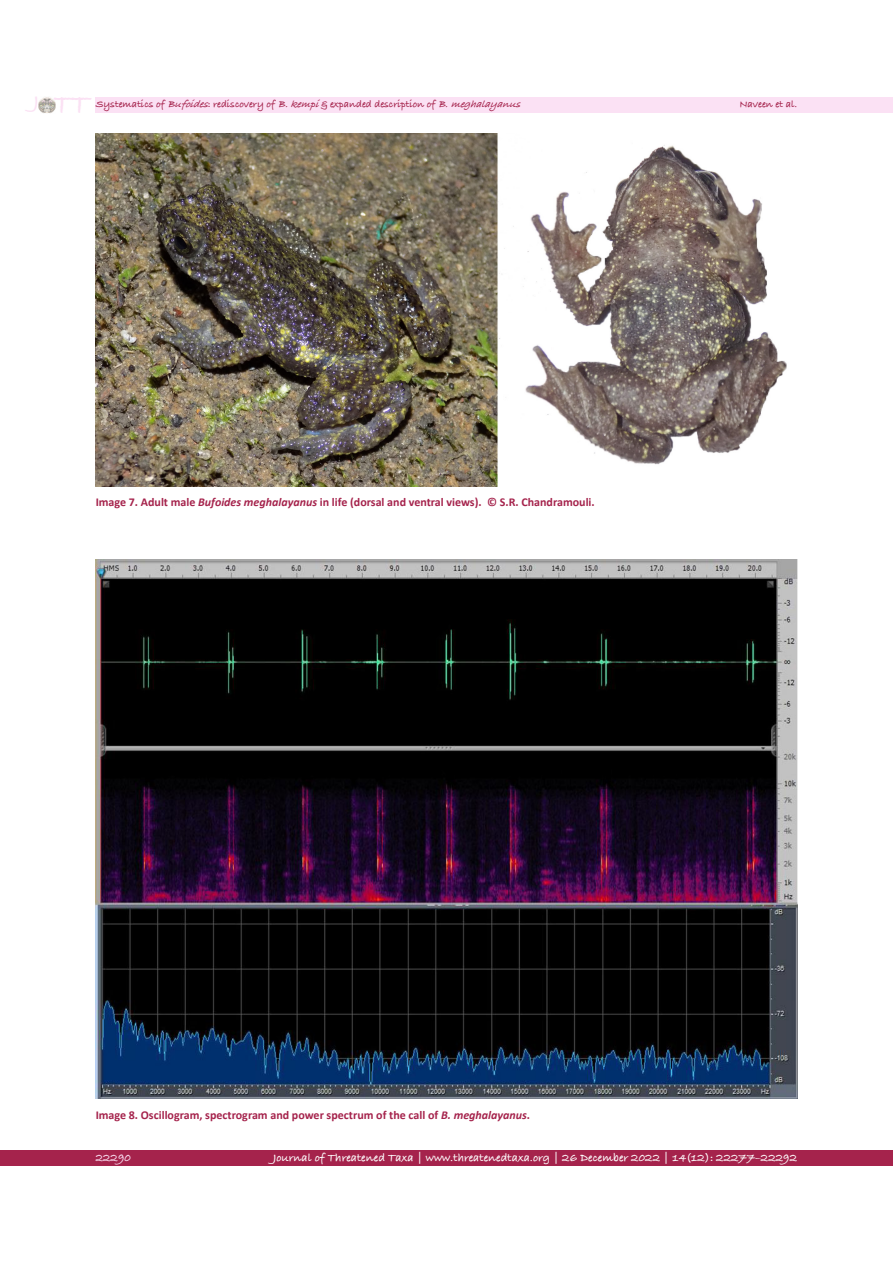
<style>
.page{position:relative;width:893px;height:1263px;background:#fff}
.page>*{position:absolute;margin:0;border:0;box-sizing:border-box;transform-origin:0 0}
.t1{font:700 28.95px "Bradley Hand ITCTT";color:#fbe1f4}
.t2{font:700 12px "Calibri";color:#a5234c}
.t3{font:700 12px "Bradley Hand ITCTT";color:#fff}
.t4{font:700 12px "Bradley Hand ITCTT";color:#fbe1f4}
.t5{font:700 10.5px "Bradley Hand ITCTT";letter-spacing:-.005em;color:#a5234c}
.s1{font-style:italic}
.s2{font-family:"Calibri Bold 2";font-weight:400}
</style>
<div class="page">
<div style="left:96px;top:97px;width:797px;height:16px;background:#fbe1f4"></div>
<div style="left:0;top:1150px;width:893px;height:16px;background:#a5234c"></div>
<img style="left:38px;top:97px;width:17px;height:16px">
<img style="left:96px;top:133px;width:691px;height:354px">
<img style="left:96px;top:560px;width:701px;height:538px">
<h1 class="t1" style="left:34px;top:82px;width:57px"><sup>J</sup> TT</h1>
<p class="t5" style="left:96px;top:96px;width:432px">Systematics of <span class="s1">Bufoides</span>: rediscovery of <span class="s1">B.kempi</span>&amp; expanded description of <span class="s1">B.meghalayanus</span></p>
<p class="t5" style="left:739px;top:96px;width:59px">Naveen et al.</p>
<p class="t2" style="left:96px;top:495px;width:501px">Image 7. Adult male <span class="s1">Bufoides meghalayanus</span> in life (dorsal and ventral views). © S.R. Chandramouli.</p>
<p class="t2" style="left:96px;top:1107px;width:436px">Image 8. Oscillogram, spectrogram and power spectrum of the call of <span class="s1">B. meghalayanus</span><span class="s2">.</span></p>
<p class="t4" style="left:96px;top:1149px;width:37px">22290</p>
<p class="t3" style="left:273px;top:1148px;width:526px">Journal of Threatened Taxa | www.threatenedtaxa.org | 26 December 2022 | 14(12): 22277–22292</p>
</div>
